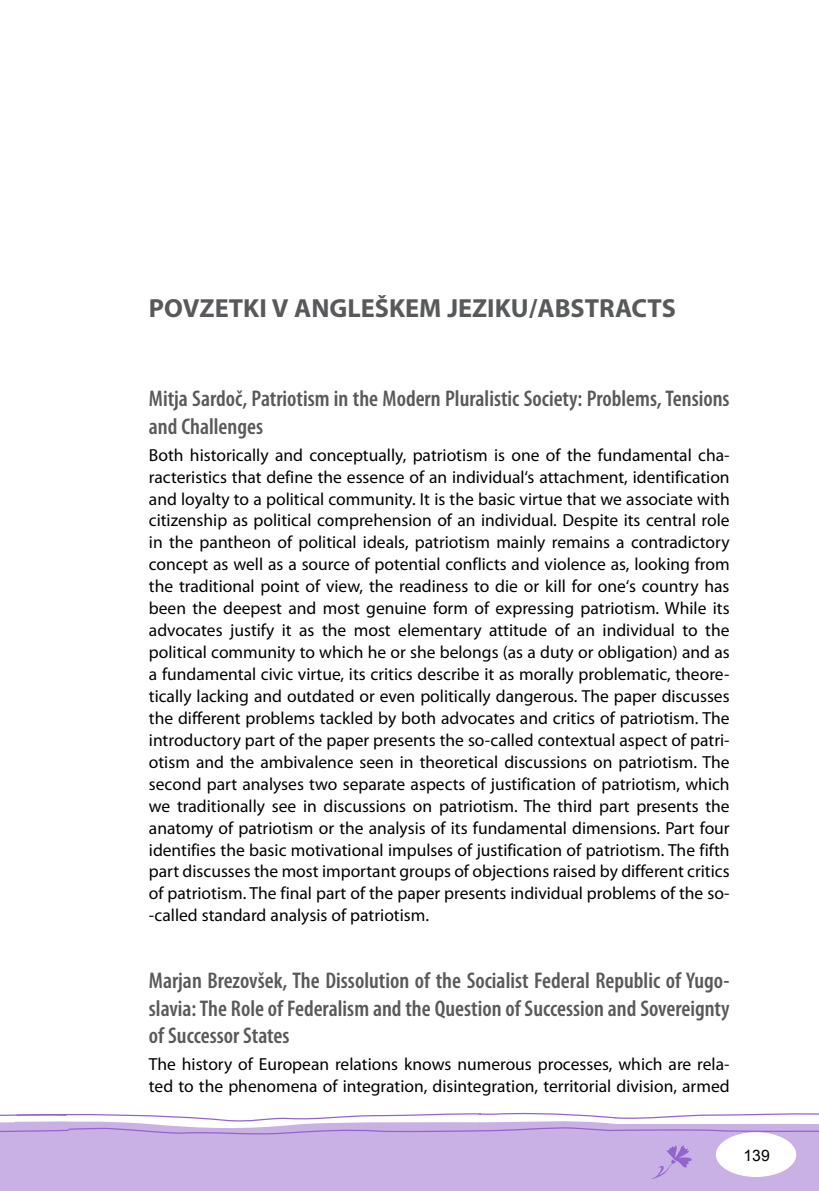
<style>
.page{position:relative;width:819px;height:1191px;background:#fff}
.page>*{position:absolute;margin:0;border:0;box-sizing:border-box;transform-origin:0 0}
.t1{font:700 26.25px "Myriad Pro";color:#58595b}
.t2{font:600 condensed 22.75px/27.3px "Myriad Pro";color:#58595b}
.t3{font:17.5px/21.9px "Myriad Pro";color:#000;text-align:justify}
.t4{font:15.75px "Arial";color:#000}
</style>
<div class="page">
<svg style="left:0;top:1112px;width:819px;height:79px"></svg>
<h1 class="t1" style="left:149px;top:291px;width:528px">POVZETKI V ANGLEŠKEM JEZIKU/ABSTRACTS</h1>
<h2 class="t2" style="left:149px;top:385px;width:582px">Mitja Sardoč, Patriotism in the Modern Pluralistic Society: Problems, Tensions and Challenges</h2>
<p class="t3" style="left:149px;top:443px;width:582px">Both historically and conceptually, patriotism is one of the fundamental cha&shy;racteristics that define the essence of an individual‘s attachment, identification and loyalty to a political community. It is the basic virtue that we associate with citizenship as political comprehension of an individual. Despite its central role in the pantheon of political ideals, patriotism mainly remains a contradictory concept as well as a source of potential conflicts and violence as, looking from the traditional point of view, the readiness to die or kill for one‘s country has been the deepest and most genuine form of expressing patriotism. While its advocates justify it as the most elementary attitude of an individual to the political community to which he or she belongs (as a duty or obligation) and as a fundamental civic virtue, its critics describe it as morally problematic, theore&shy;tically lacking and outdated or even politically dangerous. The paper discusses the different problems tackled by both advocates and critics of patriotism. The introductory part of the paper presents the so-called contextual aspect of patri&shy;otism and the ambivalence seen in theoretical discussions on patriotism. The second part analyses two separate aspects of justification of patriotism, which we traditionally see in discussions on patriotism. The third part presents the anatomy of patriotism or the analysis of its fundamental dimensions. Part four identifies the basic motivational impulses of justification of patriotism. The fifth part discusses the most important groups of objections raised by different critics of patriotism. The final part of the paper presents individual problems of the so--called standard analysis of patriotism.</p>
<h2 class="t2" style="left:149px;top:967px;width:582px;text-align:justify">Marjan Brezovšek, The Dissolution of the Socialist Federal Republic of Yugo&shy;slavia: The Role of Federalism and the Question of Succession and Sovereignty of Successor States</h2>
<p class="t3" style="left:149px;top:1052px;width:582px">The history of European relations knows numerous processes, which are rela&shy;ted to the phenomena of integration, disintegration, territorial division, armed</p>
<p class="t4" style="left:743px;top:1145px;width:28px">139</p>
</div>
